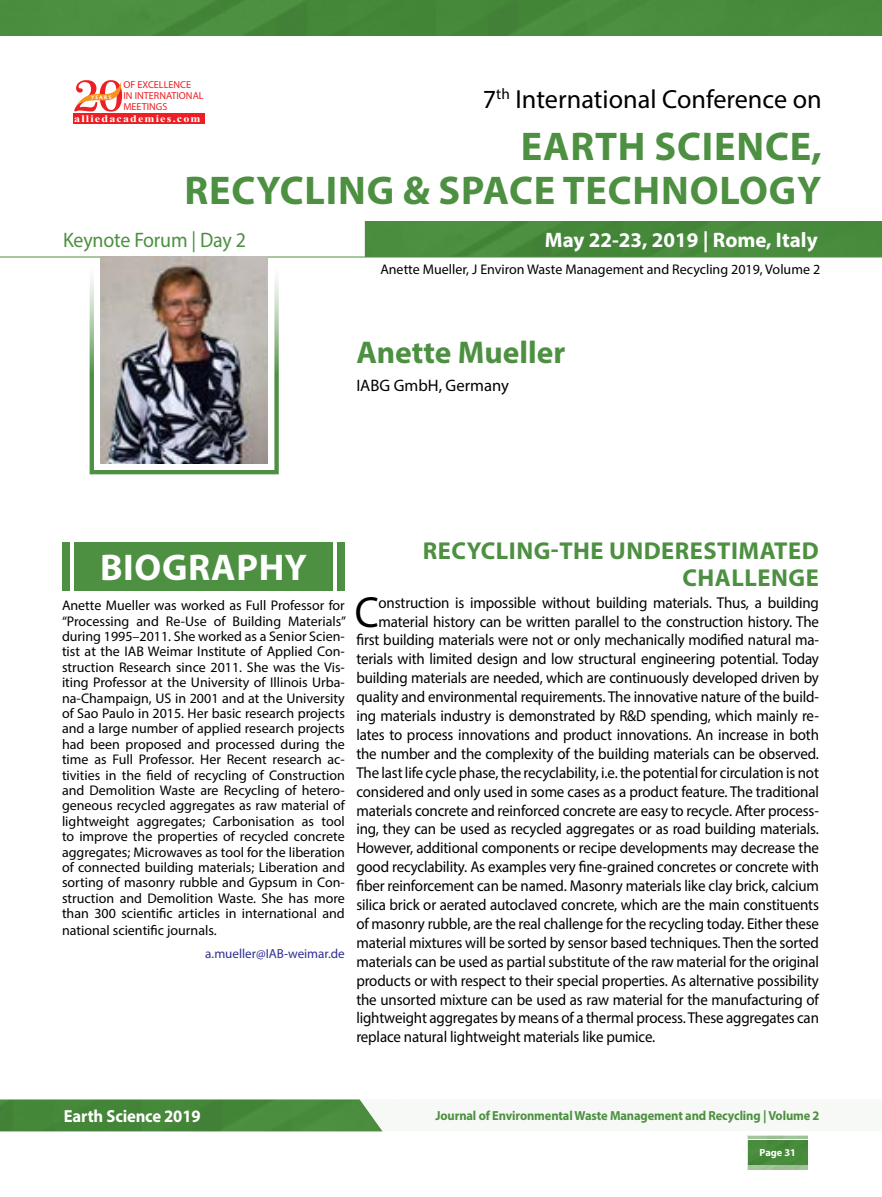
<style>
.page{position:relative;width:882px;height:1197px;background:#fff}
.page>*{position:absolute;margin:0;border:0;box-sizing:border-box;transform-origin:0 0}
.t1{font:43.75px "Myriad Pro";color:#000;scale:.95 1}
.t2{font:700 40.25px/44.3px "Myriad Pro";letter-spacing:.02em;color:#4d9041;text-align:right}
.t3{font:700 37.27px "Myriad Pro";letter-spacing:.02em;color:#fff}
.t4{font:700 31.5px "Myriad Pro";color:#4d9041}
.t5{font:26.25px "Myriad Pro";color:#000}
.t6{font:700 24.5px/26.9px "Myriad Pro";letter-spacing:.02em;color:#4d9041;text-align:right}
.t7{font:700 21px "Myriad Pro";color:#fff}
.t8{font:21px "Myriad Pro";letter-spacing:-.01em;color:#4d9041;scale:.95 1}
.t9{font:700 17.5px "Myriad Pro";letter-spacing:-.01em;color:#fff;scale:.95 1}
.t10{font:16.62px "Myriad Pro";color:#000}
.t11{font:15.75px "Myriad Pro";letter-spacing:-.01em;color:#000;scale:.95 1}
.t12{font:14px/15.4px "Myriad Pro";color:#000;text-align:justify}
.t13{font:700 13.12px "Myriad Pro";letter-spacing:-.01em;color:#4d9041;scale:.95 1}
.t14{font:13.12px "Myriad Pro";color:#2e3092}
.t15{font:700 10.33px "Myriad Pro";color:#fff}
.t16{font:10.15px/10.8px "Myriad Pro";color:#ed1f24}
.t17{font:700 10.15px "Times New Roman";letter-spacing:.1em;color:#fff;scale:1.18 1}
.t18{font:5.25px "Oregon LDO Black";letter-spacing:.24em;color:#fff;scale:1.06 1}
</style>
<div class="page">
<img style="left:748px;top:1140px;width:60px;height:24px">
<hr style="left:748px;top:1136px;width:60px;height:3px;background:#4d9041">
<div style="left:0;top:1100px;width:382px;height:31px;background:#458839"></div>
<div style="left:365px;top:222px;width:517px;height:35px;background:#488b3c"></div>
<hr style="left:0;top:257px;width:882px;height:1px;background:#4d9041">
<div style="left:0;top:0;width:882px;height:35px;background:#488b3c"></div>
<div style="left:73px;top:113px;width:132px;height:11px;background:#ed1f24"></div>
<svg style="left:74px;top:80px;width:49px;height:32px"></svg>
<div style="left:90px;top:263px;width:189px;height:211px;border:4px solid #4d9041"></div>
<img style="left:100px;top:257px;width:168px;height:207px">
<div style="left:74px;top:542px;width:259px;height:49px;background:#4d9041"></div>
<div style="left:337px;top:542px;width:8px;height:49px;background:#4d9041"></div>
<div style="left:62px;top:542px;width:8px;height:49px;background:#4d9041"></div>
<p class="t16" style="left:123px;top:79px;width:82px">OF EXCELLENCE<br>IN INTERNATIONAL<br>MEETINGS</p>
<p class="t17" style="left:74px;top:111px;width:109px">alliedacademies.com</p>
<p class="t18" style="left:91px;top:94px;width:21px">YEARS</p>
<h3 class="t5" style="left:483px;top:83px;width:341px">7<sup>th</sup> International Conference on</h3>
<h2 class="t2" style="left:185px;top:123px;width:639px">EARTH SCIENCE,<br>RECYCLING &amp; SPACE TECHNOLOGY</h2>
<h3 class="t8" style="left:63px;top:227px;width:194px">Keynote Forum | Day 2</h3>
<h3 class="t7" style="left:545px;top:226px;width:274px">May 22-23, 2019 | Rome, Italy</h3>
<p class="t12" style="left:380px;top:262px;width:441px">Anette Mueller, J Environ Waste Management and Recycling 2019, Volume 2</p>
<h3 class="t4" style="left:356px;top:332px;width:211px">Anette Mueller</h3>
<p class="t10" style="left:356px;top:376px;width:154px">IABG GmbH, Germany</p>
<h3 class="t3" style="left:100px;top:543px;width:208px">BIOGRAPHY</h3>
<p class="t12" style="left:62px;top:598px;width:286px">Anette Mueller was worked as Full Professor for “Processing and Re-Use of Building Materials” during 1995–2011. She worked as a Senior Scien&shy;tist at the IAB Weimar Institute of Applied Con&shy;struction Research since 2011. She was the Vis&shy;iting Professor at the University of Illinois Urba&shy;na-Champaign, US in 2001 and at the University of Sao Paulo in 2015. Her basic research projects and a large number of applied research projects had been proposed and processed during the time as Full Professor. Her Recent research ac&shy;tivities in the field of recycling of Construction and Demolition Waste are Recycling of hetero&shy;geneous recycled aggregates as raw material of lightweight aggregates; Carbonisation as tool to improve the properties of recycled concrete aggregates; Microwaves as tool for the liberation of connected building materials; Liberation and sorting of masonry rubble and Gypsum in Con&shy;struction and Demolition Waste. She has more than 300 scientific articles in international and</p>
<p class="t12" style="left:62px;top:922px;width:156px">national scientific journals.</p>
<p class="t14" style="left:205px;top:945px;width:141px">a.mueller@IAB-weimar.de</p>
<h3 class="t6" style="left:423px;top:536px;width:397px">RECYCLING-THE UNDERESTIMATED<br>CHALLENGE</h3>
<h1 class="t1" style="left:355px;top:585px;width:27px">C</h1>
<p class="t11" style="left:379px;top:593px;width:465px">onstruction is impossible without building materials. Thus, a building</p>
<p class="t11" style="left:379px;top:612px;width:465px">material history can be written parallel to the construction history. The</p>
<p class="t11" style="left:356px;top:630px;width:489px">first building materials were not or only mechanically modified natural ma-</p>
<p class="t11" style="left:356px;top:649px;width:489px">terials with limited design and low structural engineering potential. Today</p>
<p class="t11" style="left:356px;top:668px;width:489px">building materials are needed, which are continuously developed driven by</p>
<p class="t11" style="left:356px;top:687px;width:488px">quality and environmental requirements. The innovative nature of the build-</p>
<p class="t11" style="left:356px;top:706px;width:488px">ing materials industry is demonstrated by R&amp;D spending, which mainly re-</p>
<p class="t11" style="left:356px;top:725px;width:489px">lates to process innovations and product innovations. An increase in both</p>
<p class="t11" style="left:356px;top:744px;width:488px">the number and the complexity of the building materials can be observed.</p>
<p class="t11" style="left:356px;top:763px;width:488px">The last life cycle phase, the recyclability, i.e. the potential for circulation is not</p>
<p class="t11" style="left:356px;top:782px;width:489px">considered and only used in some cases as a product feature. The traditional</p>
<p class="t11" style="left:356px;top:801px;width:488px">materials concrete and reinforced concrete are easy to recycle. After process-</p>
<p class="t11" style="left:356px;top:819px;width:488px">ing, they can be used as recycled aggregates or as road building materials.</p>
<p class="t11" style="left:356px;top:838px;width:489px">However, additional components or recipe developments may decrease the</p>
<p class="t11" style="left:356px;top:857px;width:489px">good recyclability. As examples very fine-grained concretes or concrete with</p>
<p class="t11" style="left:356px;top:876px;width:489px">fiber reinforcement can be named. Masonry materials like clay brick, calcium</p>
<p class="t11" style="left:356px;top:895px;width:489px">silica brick or aerated autoclaved concrete, which are the main constituents</p>
<p class="t11" style="left:356px;top:914px;width:489px">of masonry rubble, are the real challenge for the recycling today. Either these</p>
<p class="t11" style="left:356px;top:933px;width:489px">material mixtures will be sorted by sensor based techniques. Then the sorted</p>
<p class="t11" style="left:356px;top:952px;width:488px">materials can be used as partial substitute of the raw material for the original</p>
<p class="t11" style="left:356px;top:971px;width:489px">products or with respect to their special properties. As alternative possibility</p>
<p class="t11" style="left:356px;top:990px;width:488px">the unsorted mixture can be used as raw material for the manufacturing of</p>
<p class="t11" style="left:356px;top:1008px;width:489px">lightweight aggregates by means of a thermal process. These aggregates can</p>
<p class="t11" style="left:356px;top:1027px;width:316px">replace natural lightweight materials like pumice.</p>
<p class="t9" style="left:64px;top:1105px;width:145px">Earth Science 2019</p>
<p class="t13" style="left:436px;top:1107px;width:406px">Journal of Environmental Waste Management and Recycling | Volume 2</p>
<p class="t15" style="left:760px;top:1146px;width:38px">Page 31</p>
</div>
